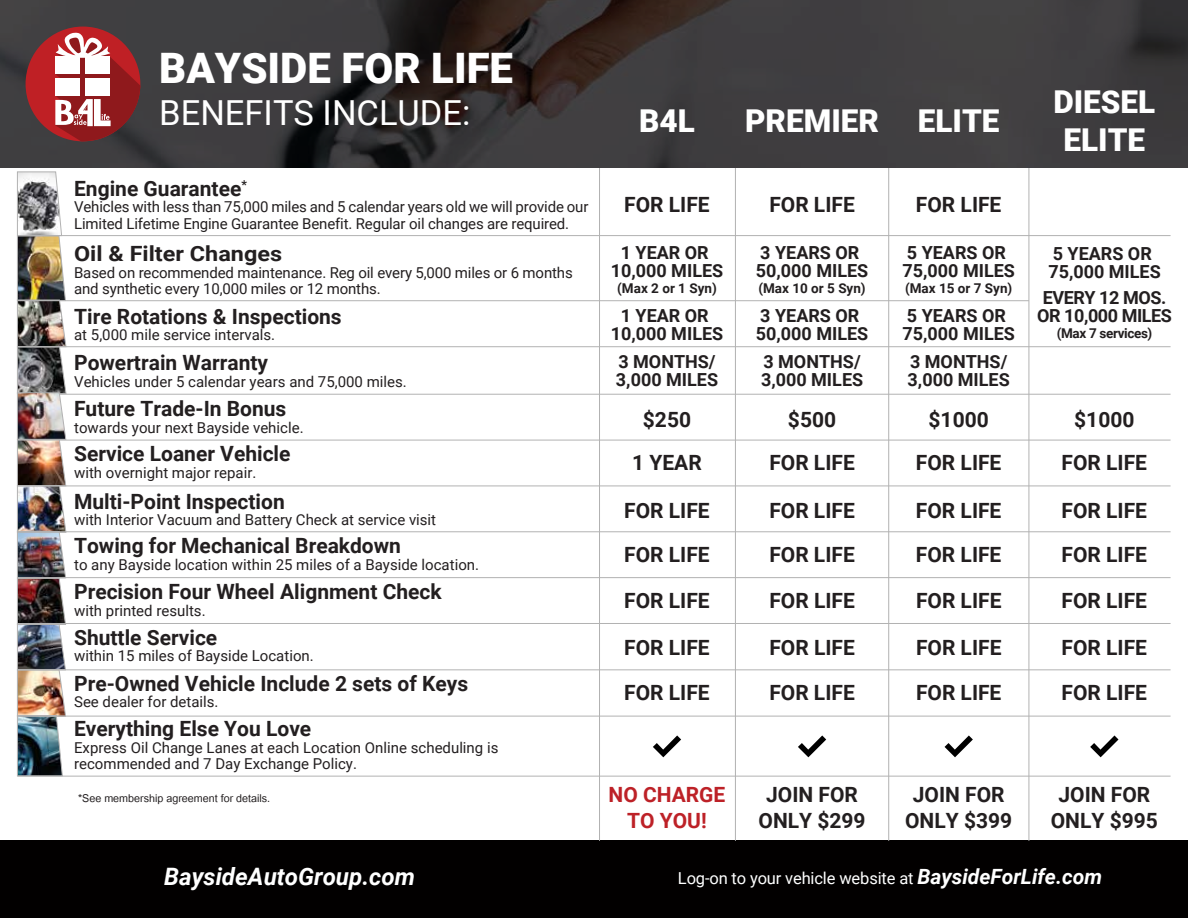
<style>
.page{position:relative;width:1188px;height:918px;background:#fff}
.page>*{position:absolute;margin:0;border:0;box-sizing:border-box;transform-origin:0 0}
.t1{font:900 42px "Roboto";color:#fff}
.t2{font:34.5px "Roboto";color:#fff}
.t3{font:900 31.5px/37.8px "Roboto";color:#fff;text-align:center}
.t4{font:italic 700 24px "Roboto";color:#fff}
.t5{font:700 21px/25.2px "Roboto";color:#231f20;text-align:center}
.t6{font:700 21px "Roboto";color:#231f20;scale:1.12 1}
.t7{font:700 21px/25.2px "Roboto";color:#bd2127;text-align:center}
.t8{font:700 18px/18px "Roboto";color:#231f20}
.t9{font:700 18px/18px "Roboto";letter-spacing:-.025em;color:#231f20;text-align:center}
.t10{font:16.5px "Roboto";letter-spacing:-.01em;color:#fff}
.t11{font:15px/16.5px "Roboto";color:#231f20}
.t12{font:15px "Utsaah";color:#231f20}
.t13{font:700 13.5px "Roboto";color:#231f20}
.t14{font:700 13.5px "Roboto";letter-spacing:-.025em;color:#231f20}
.s1{font-weight:700;font-style:italic;font-size:21px}
</style>
<div class="page">
<div style="left:0;top:841px;width:1188px;height:77px;background:#020000"></div>
<hr style="left:17px;top:300px;width:1012px;height:1px;background:#b2b2b2">
<hr style="left:17px;top:346px;width:1154px;height:1px;background:#b2b2b2">
<hr style="left:17px;top:776px;width:1154px;height:1px;background:#b2b2b2">
<svg style="left:653px;top:735px;width:28px;height:22px"></svg>
<svg style="left:798px;top:735px;width:28px;height:22px"></svg>
<svg style="left:945px;top:735px;width:28px;height:22px"></svg>
<svg style="left:1090px;top:735px;width:29px;height:22px"></svg>
<hr style="left:17px;top:394px;width:1154px;height:1px;background:#b2b2b2">
<hr style="left:17px;top:486px;width:1154px;height:1px;background:#b2b2b2">
<hr style="left:17px;top:531px;width:1154px;height:1px;background:#b2b2b2">
<hr style="left:17px;top:440px;width:1154px;height:1px;background:#b2b2b2">
<hr style="left:17px;top:577px;width:1154px;height:1px;background:#b2b2b2">
<hr style="left:17px;top:623px;width:1154px;height:1px;background:#b2b2b2">
<hr style="left:17px;top:669px;width:1154px;height:1px;background:#b2b2b2">
<hr style="left:17px;top:716px;width:1154px;height:1px;background:#b2b2b2">
<img style="left:17px;top:171px;width:50px;height:606px">
<hr style="left:735px;top:167px;width:1px;height:674px;background:#b2b2b2">
<hr style="left:599px;top:167px;width:1px;height:674px;background:#b2b2b2">
<hr style="left:888px;top:167px;width:1px;height:674px;background:#b2b2b2">
<hr style="left:1029px;top:167px;width:1px;height:674px;background:#b2b2b2">
<svg style="left:0;top:0;width:1188px;height:168px;background:#3a3738"></svg>
<div style="left:26px;top:27px;width:114px;height:114px;background:#bf2025;border-radius:50%"></div>
<svg style="left:55px;top:32px;width:86px;height:109px"></svg>
<div style="left:85px;top:57px;width:25px;height:17px;background:#fff"></div>
<div style="left:85px;top:78px;width:25px;height:17px;background:#fff"></div>
<div style="left:55px;top:57px;width:25px;height:17px;background:#fff"></div>
<div style="left:55px;top:78px;width:25px;height:17px;background:#fff"></div>
<hr style="left:17px;top:235px;width:1154px;height:1px;background:#b2b2b2">
<h1 class="t1" style="left:159px;top:39px;width:355px">BAYSIDE FOR LIFE</h1>
<h2 class="t2" style="left:159px;top:88px;width:313px">BENEFITS INCLUDE:</h2>
<h3 class="t3" style="left:639px;top:101px;width:57px">B4L</h3>
<h3 class="t3" style="left:745px;top:101px;width:256px">PREMIER ELITE</h3>
<h3 class="t5" style="left:74px;top:175px;width:174px">Engine Guarantee<sup>*</sup></h3>
<p class="t11" style="left:74px;top:198px;width:516px">Vehicles with less than 75,000 miles and 5 calendar years old we will provide our<br>Limited Lifetime Engine Guarantee Benefit. Regular oil changes are required.</p>
<h3 class="t6" style="left:74px;top:239px;width:187px">Oil &amp; Filter Changes</h3>
<p class="t11" style="left:74px;top:263px;width:500px">Based on recommended maintenance. Reg oil every 5,000 miles or 6 months and synthetic every 10,000 miles or 12 months.</p>
<h3 class="t5" style="left:74px;top:303px;width:269px">Tire Rotations &amp; Inspections</h3>
<p class="t11" style="left:74px;top:326px;width:203px">at 5,000 mile service intervals.</p>
<h3 class="t5" style="left:74px;top:349px;width:196px">Powertrain Warranty</h3>
<p class="t11" style="left:74px;top:373px;width:334px">Vehicles under 5 calendar years and 75,000 miles.</p>
<h3 class="t5" style="left:624px;top:191px;width:87px">FOR LIFE</h3>
<p class="t8" style="left:611px;top:242px;width:114px;text-align:center">1 YEAR OR<br>10,000 MILES</p>
<p class="t13" style="left:617px;top:278px;width:101px">(Max 2 or 1 Syn)</p>
<p class="t8" style="left:611px;top:306px;width:114px;text-align:center">1 YEAR OR<br>10,000 MILES</p>
<p class="t8" style="left:616px;top:352px;width:104px">3 MONTHS/<br>3,000 MILES</p>
<p class="t8" style="left:761px;top:352px;width:104px">3 MONTHS/<br>3,000 MILES</p>
<p class="t8" style="left:908px;top:352px;width:104px">3 MONTHS/<br>3,000 MILES</p>
<h3 class="t5" style="left:769px;top:191px;width:87px">FOR LIFE</h3>
<h3 class="t5" style="left:916px;top:191px;width:87px">FOR LIFE</h3>
<p class="t8" style="left:756px;top:242px;width:114px">3 YEARS OR<br>50,000 MILES</p>
<p class="t13" style="left:758px;top:278px;width:109px">(Max 10 or 5 Syn)</p>
<p class="t8" style="left:756px;top:306px;width:114px">3 YEARS OR<br>50,000 MILES</p>
<p class="t8" style="left:902px;top:242px;width:114px">5 YEARS OR<br>75,000 MILES</p>
<p class="t13" style="left:905px;top:278px;width:109px">(Max 15 or 7 Syn)</p>
<p class="t8" style="left:902px;top:306px;width:114px">5 YEARS OR<br>75,000 MILES</p>
<h3 class="t3" style="left:1053px;top:82px;width:103px">DIESEL<br>ELITE</h3>
<p class="t8" style="left:1048px;top:244px;width:114px">5 YEARS OR<br>75,000 MILES</p>
<p class="t9" style="left:1037px;top:287px;width:136px">EVERY 12 MOS.<br>OR 10,000 MILES</p>
<p class="t14" style="left:1057px;top:323px;width:97px">(Max 7 services)</p>
<h3 class="t5" style="left:74px;top:396px;width:214px">Future Trade-In Bonus</h3>
<p class="t11" style="left:74px;top:419px;width:231px">towards your next Bayside vehicle.</p>
<h3 class="t5" style="left:74px;top:440px;width:218px">Service Loaner Vehicle</h3>
<p class="t11" style="left:74px;top:464px;width:184px">with overnight major repair.</p>
<h3 class="t5" style="left:74px;top:488px;width:212px">Multi-Point Inspection</h3>
<p class="t11" style="left:74px;top:511px;width:364px">with Interior Vacuum and Battery Check at service visit</p>
<h3 class="t5" style="left:74px;top:533px;width:328px">Towing for Mechanical Breakdown</h3>
<p class="t11" style="left:74px;top:556px;width:406px">to any Bayside location within 25 miles of a Bayside location.</p>
<h3 class="t5" style="left:74px;top:578px;width:369px">Precision Four Wheel Alignment Check</h3>
<p class="t11" style="left:74px;top:602px;width:133px">with printed results.</p>
<h3 class="t5" style="left:74px;top:624px;width:145px">Shuttle Service</h3>
<p class="t11" style="left:74px;top:647px;width:241px">within 15 miles of Bayside Location.</p>
<h3 class="t5" style="left:74px;top:670px;width:396px">Pre-Owned Vehicle Include 2 sets of Keys</h3>
<p class="t11" style="left:74px;top:693px;width:146px">See dealer for details.</p>
<h3 class="t5" style="left:74px;top:715px;width:239px">Everything Else You Love</h3>
<p class="t11" style="left:74px;top:738px;width:426px">Express Oil Change Lanes at each Location Online scheduling is recommended and 7 Day Exchange Policy.</p>
<p class="t12" style="left:78px;top:791px;width:194px">*See membership agreement for details.</p>
<h3 class="t5" style="left:643px;top:406px;width:50px">$250</h3>
<h3 class="t5" style="left:788px;top:406px;width:50px">$500</h3>
<h3 class="t5" style="left:929px;top:406px;width:62px">$1000</h3>
<h3 class="t5" style="left:1074px;top:406px;width:62px">$1000</h3>
<h3 class="t5" style="left:632px;top:449px;width:71px">1 YEAR</h3>
<h3 class="t5" style="left:769px;top:449px;width:87px">FOR LIFE</h3>
<h3 class="t5" style="left:916px;top:449px;width:87px">FOR LIFE</h3>
<h3 class="t5" style="left:769px;top:497px;width:87px">FOR LIFE</h3>
<h3 class="t5" style="left:916px;top:497px;width:87px">FOR LIFE</h3>
<h3 class="t5" style="left:624px;top:542px;width:87px">FOR LIFE</h3>
<h3 class="t5" style="left:769px;top:542px;width:87px">FOR LIFE</h3>
<h3 class="t5" style="left:916px;top:542px;width:87px">FOR LIFE</h3>
<h3 class="t5" style="left:1062px;top:449px;width:87px">FOR LIFE</h3>
<h3 class="t5" style="left:1062px;top:487px;width:87px;line-height:44.8px;text-align:left">FOR LIFE<br>FOR LIFE</h3>
<h3 class="t5" style="left:624px;top:497px;width:87px">FOR LIFE</h3>
<h3 class="t5" style="left:624px;top:587px;width:87px">FOR LIFE</h3>
<h3 class="t5" style="left:769px;top:587px;width:87px">FOR LIFE</h3>
<h3 class="t5" style="left:916px;top:587px;width:87px">FOR LIFE</h3>
<h3 class="t5" style="left:624px;top:635px;width:87px">FOR LIFE</h3>
<h3 class="t5" style="left:769px;top:635px;width:87px">FOR LIFE</h3>
<h3 class="t5" style="left:916px;top:635px;width:87px">FOR LIFE</h3>
<h3 class="t5" style="left:624px;top:679px;width:87px">FOR LIFE</h3>
<h3 class="t5" style="left:769px;top:679px;width:87px">FOR LIFE</h3>
<h3 class="t5" style="left:916px;top:679px;width:87px">FOR LIFE</h3>
<h3 class="t5" style="left:1062px;top:587px;width:87px">FOR LIFE</h3>
<h3 class="t5" style="left:1062px;top:625px;width:87px;line-height:44.2px;text-align:left">FOR LIFE<br>FOR LIFE</h3>
<h3 class="t7" style="left:609px;top:782px;width:118px">NO CHARGE<br>TO YOU!</h3>
<h3 class="t5" style="left:1051px;top:782px;width:109px">JOIN FOR<br>ONLY $995</h3>
<h3 class="t5" style="left:759px;top:782px;width:109px">JOIN FOR<br>ONLY $299</h3>
<h3 class="t5" style="left:905px;top:782px;width:109px">JOIN FOR<br>ONLY $399</h3>
<h3 class="t4" style="left:164px;top:859px;width:252px">BaysideAutoGroup.com</h3>
<p class="t10" style="left:678px;top:866px;width:426px">Log-on to your vehicle website at <span class="s1">BaysideForLife.com</span></p>
</div>
